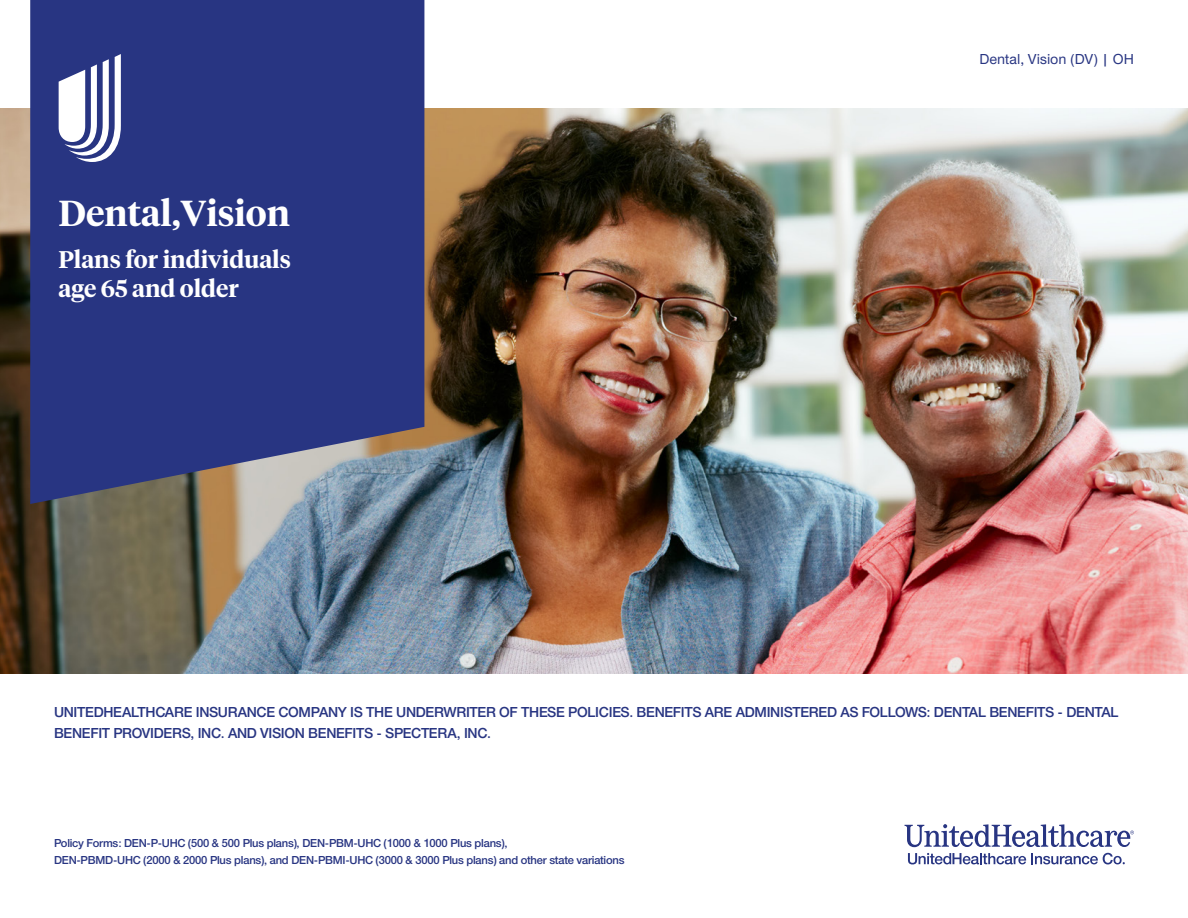
<style>
.page{position:relative;width:1188px;height:918px;background:#fff}
.page>*{position:absolute;margin:0;border:0;box-sizing:border-box;transform-origin:0 0}
.t1{font:600 36px "UHC Serif Headline";color:#fff}
.t2{font:600 24px/28.8px "UHC Serif Headline";color:#fff}
.t3{font:600 15px/21px "UHC Sans";letter-spacing:-.02em;color:#283582}
.t4{font:500 15px "UHC Sans";color:#283582}
.t5{font:600 12px/16.5px "UHC Sans";letter-spacing:-.02em;color:#283582}
</style>
<div class="page">
<img style="left:0;top:108px;width:1188px;height:566px">
<svg style="left:30px;top:0;width:394px;height:504px;background:#313c83"></svg>
<svg style="left:59px;top:54px;width:62px;height:108px"></svg>
<svg style="left:905px;top:824px;width:229px;height:23px"></svg>
<svg style="left:908px;top:853px;width:217px;height:11px"></svg>
<h1 class="t1" style="left:59px;top:188px;width:233px">Dental,Vision</h1>
<h2 class="t2" style="left:59px;top:244px;width:234px">Plans for individuals age 65 and older</h2>
<p class="t4" style="left:979px;top:49px;width:156px">Dental, Vision (DV) | OH</p>
<p class="t3" style="left:54px;top:700px;width:1066px">UNITEDHEALTHCARE INSURANCE COMPANY IS THE UNDERWRITER OF THESE POLICIES. BENEFITS ARE ADMINISTERED AS FOLLOWS: DENTAL BENEFITS - DENTAL<br>BENEFIT PROVIDERS, INC. AND VISION BENEFITS - SPECTERA, INC.</p>
<p class="t5" style="left:54px;top:834px;width:572px">Policy Forms: DEN-P-UHC (500 &amp; 500 Plus plans), DEN-PBM-UHC (1000 &amp; 1000 Plus plans),<br>DEN-PBMD-UHC (2000 &amp; 2000 Plus plans), and DEN-PBMI-UHC (3000 &amp; 3000 Plus plans) and other state variations</p>
</div>
